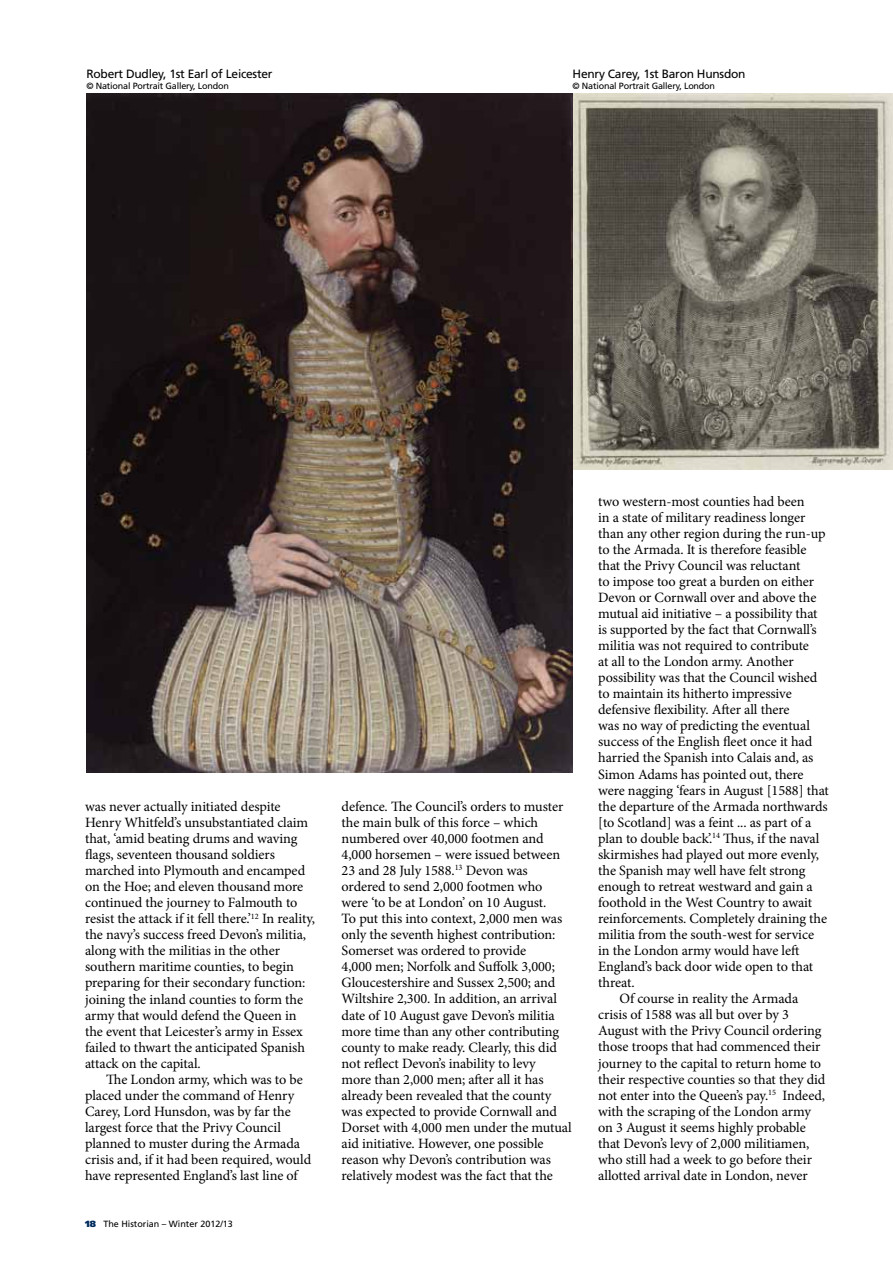
<style>
.page{position:relative;width:893px;height:1263px;background:#fff}
.page>*{position:absolute;margin:0;border:0;box-sizing:border-box;transform-origin:0 0}
.t1{font:14.25px/16px "Minion Pro";letter-spacing:-.005em;color:#000}
.t2{font:12px "Frutiger LT Std";letter-spacing:-.02em;color:#000}
.t3{font:9px "Frutiger LT Std";letter-spacing:-.02em;color:#000}
.t4{font:9px "Frutiger LT Std";color:#000}
.s1{font-weight:900;color:#002b5c}
</style>
<div class="page">
<img style="left:573px;top:94px;width:320px;height:375px">
<img style="left:86px;top:94px;width:487px;height:678px">
<p class="t2" style="left:86px;top:67px;width:188px">Robert Dudley, 1st Earl of Leicester</p>
<p class="t3" style="left:86px;top:80px;width:144px">© National Portrait Gallery, London</p>
<p class="t2" style="left:573px;top:67px;width:174px">Henry Carey, 1st Baron Hunsdon</p>
<p class="t3" style="left:573px;top:80px;width:144px">© National Portrait Gallery, London</p>
<p class="t1" style="left:85px;top:798px;width:232px">was never actually initiated despite Henry Whitfeld’s unsubstantiated claim that, ‘amid beating drums and waving flags, seventeen thousand soldiers marched into Plymouth and encamped on the Hoe; and eleven thousand more continued the journey to Falmouth to resist the attack if it fell there.’<sup>12</sup> In reality, the navy’s success freed Devon’s militia, along with the militias in the other southern maritime counties, to begin preparing for their secondary function: joining the inland counties to form the army that would defend the Queen in the event that Leicester’s army in Essex failed to thwart the anticipated Spanish attack on the capital.</p>
<p class="t1" style="left:85px;top:1071px;width:228px;text-indent:21px">The London army, which was to be placed under the command of Henry Carey, Lord Hunsdon, was by far the largest force that the Privy Council planned to muster during the Armada crisis and, if it had been required, would have represented England’s last line of</p>
<p class="t4" style="left:85px;top:1218px;width:149px"><span class="s1">18</span> The Historian – Winter 2012/13</p>
<p class="t1" style="left:342px;top:798px;width:232px">defence. The Council’s orders to muster the main bulk of this force – which numbered over 40,000 footmen and 4,000 horsemen – were issued between 23 and 28 July 1588.<sup>13</sup> Devon was ordered to send 2,000 footmen who were ‘to be at London’ on 10 August.<br>To put this into context, 2,000 men was only the seventh highest contribution:<br>Somerset was ordered to provide<br>4,000 men; Norfolk and Suffolk 3,000; Gloucestershire and Sussex 2,500; and Wiltshire 2,300. In addition, an arrival date of 10 August gave Devon’s militia more time than any other contributing county to make ready. Clearly, this did not reflect Devon’s inability to levy<br>more than 2,000 men; after all it has already been revealed that the county was expected to provide Cornwall and Dorset with 4,000 men under the mutual aid initiative. However, one possible reason why Devon’s contribution was relatively modest was the fact that the</p>
<p class="t1" style="left:598px;top:493px;width:208px">two western-most counties had been</p>
<p class="t1" style="left:598px;top:509px;width:209px">in a state of military readiness longer</p>
<p class="t1" style="left:598px;top:525px;width:229px">than any other region during the run-up</p>
<p class="t1" style="left:598px;top:541px;width:210px">to the Armada. It is therefore feasible</p>
<p class="t1" style="left:598px;top:557px;width:204px">that the Privy Council was reluctant</p>
<p class="t1" style="left:598px;top:573px;width:218px">to impose too great a burden on either</p>
<p class="t1" style="left:598px;top:589px;width:220px">Devon or Cornwall over and above the</p>
<p class="t1" style="left:598px;top:605px;width:221px">mutual aid initiative – a possibility that</p>
<p class="t1" style="left:598px;top:621px;width:220px">is supported by the fact that Cornwall’s</p>
<p class="t1" style="left:598px;top:638px;width:212px">militia was not required to contribute</p>
<p class="t1" style="left:598px;top:654px;width:197px">at all to the London army. Another</p>
<p class="t1" style="left:598px;top:670px;width:221px">possibility was that the Council wished</p>
<p class="t1" style="left:598px;top:686px;width:195px">to maintain its hitherto impressive</p>
<p class="t1" style="left:598px;top:702px;width:193px">defensive flexibility. After all there</p>
<p class="t1" style="left:598px;top:718px;width:213px">was no way of predicting the eventual</p>
<p class="t1" style="left:598px;top:734px;width:216px">success of the English fleet once it had</p>
<p class="t1" style="left:598px;top:750px;width:217px">harried the Spanish into Calais and, as</p>
<p class="t1" style="left:598px;top:766px;width:207px">Simon Adams has pointed out, there</p>
<p class="t1" style="left:598px;top:782px;width:232px">were nagging ‘fears in August [1588] that</p>
<p class="t1" style="left:598px;top:798px;width:231px">the departure of the Armada northwards</p>
<p class="t1" style="left:598px;top:814px;width:215px">[to Scotland] was a feint ... as part of a</p>
<p class="t1" style="left:598px;top:830px;width:223px">plan to double back’.<sup>14</sup> Thus, if the naval</p>
<p class="t1" style="left:598px;top:846px;width:223px">skirmishes had played out more evenly,</p>
<p class="t1" style="left:598px;top:862px;width:209px">the Spanish may well have felt strong</p>
<p class="t1" style="left:598px;top:878px;width:216px">enough to retreat westward and gain a</p>
<p class="t1" style="left:598px;top:894px;width:215px">foothold in the West Country to await</p>
<p class="t1" style="left:598px;top:910px;width:230px">reinforcements. Completely draining the</p>
<p class="t1" style="left:598px;top:927px;width:217px">militia from the south-west for service</p>
<p class="t1" style="left:598px;top:943px;width:203px">in the London army would have left</p>
<p class="t1" style="left:598px;top:959px;width:217px">England’s back door wide open to that</p>
<p class="t1" style="left:598px;top:975px;width:38px">threat.</p>
<p class="t1" style="left:619px;top:991px;width:180px">Of course in reality the Armada</p>
<p class="t1" style="left:598px;top:1007px;width:192px">crisis of 1588 was all but over by 3</p>
<p class="t1" style="left:598px;top:1023px;width:225px">August with the Privy Council ordering</p>
<p class="t1" style="left:598px;top:1039px;width:224px">those troops that had commenced their</p>
<p class="t1" style="left:598px;top:1055px;width:225px">journey to the capital to return home to</p>
<p class="t1" style="left:598px;top:1071px;width:229px">their respective counties so that they did</p>
<p class="t1" style="left:598px;top:1087px;width:228px">not enter into the Queen’s pay.<sup>15</sup> Indeed,</p>
<p class="t1" style="left:598px;top:1103px;width:214px">with the scraping of the London army</p>
<p class="t1" style="left:598px;top:1119px;width:209px">on 3 August it seems highly probable</p>
<p class="t1" style="left:598px;top:1135px;width:213px">that Devon’s levy of 2,000 militiamen,</p>
<p class="t1" style="left:598px;top:1151px;width:215px">who still had a week to go before their</p>
<p class="t1" style="left:598px;top:1167px;width:211px">allotted arrival date in London, never</p>
</div>
